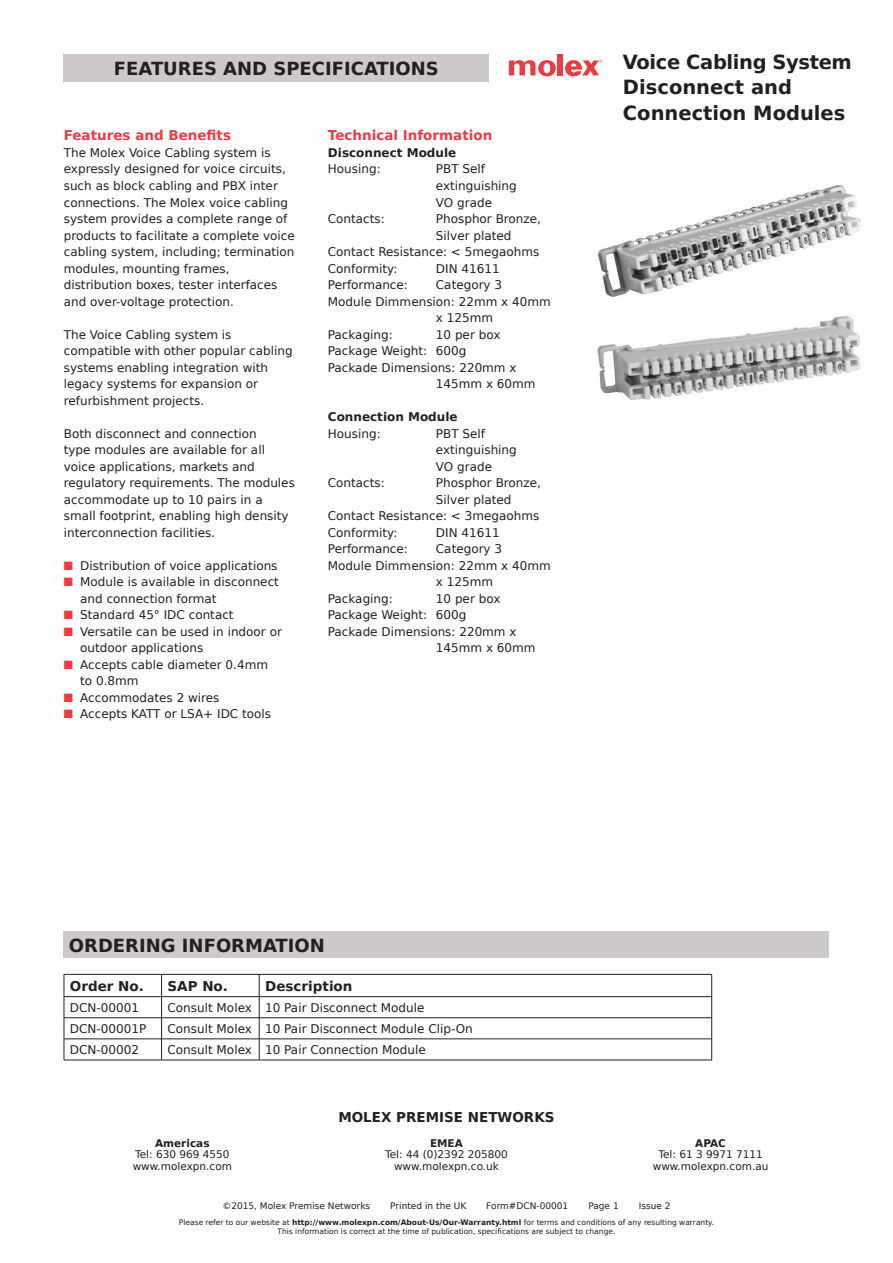
<style>
.page{position:relative;width:893px;height:1263px;background:#fff}
.page>*{position:absolute;margin:0;border:0;box-sizing:border-box;transform-origin:0 0}
.t1{font:700 19.5px/25.5px "Bitstream Vera Sans";color:#231f20}
.t2{font:700 18px "Bitstream Vera Sans";color:#231f20}
.t3{font:700 13.5px "Bitstream Vera Sans";color:#231f20}
.t4{font:700 13.5px "Bitstream Vera Sans";color:#ee3a41}
.t5{font:12px/16.5px "Bitstream Vera Sans";color:#231f20}
.t6{font:700 12px "Bitstream Vera Sans";color:#231f20}
.t7{font:10.5px "Bitstream Vera Sans";color:#231f20}
.t8{font:700 10.5px "Bitstream Vera Sans";color:#231f20}
.t9{font:9px "Bitstream Vera Sans";color:#231f20}
.t10{font:7.5px/9px "Bitstream Vera Sans";color:#231f20;text-align:center}
.s1{color:#ee3a41}
.s2{font-weight:700}
</style>
<div class="page">
<hr style="left:64px;top:974px;width:98px;height:1px;background:#231f20">
<hr style="left:162px;top:974px;width:97px;height:1px;background:#231f20">
<hr style="left:259px;top:974px;width:453px;height:1px;background:#231f20">
<hr style="left:64px;top:996px;width:98px;height:1px;background:#231f20">
<hr style="left:162px;top:996px;width:97px;height:1px;background:#231f20">
<hr style="left:259px;top:996px;width:453px;height:1px;background:#231f20">
<hr style="left:64px;top:1017px;width:98px;height:1px;background:#231f20">
<hr style="left:162px;top:1017px;width:97px;height:1px;background:#231f20">
<hr style="left:259px;top:1017px;width:453px;height:1px;background:#231f20">
<hr style="left:64px;top:1038px;width:98px;height:1px;background:#231f20">
<svg style="left:64px;top:974px;width:1px;height:86px"></svg>
<hr style="left:162px;top:1038px;width:97px;height:1px;background:#231f20">
<svg style="left:161px;top:974px;width:1px;height:86px"></svg>
<hr style="left:259px;top:1038px;width:453px;height:1px;background:#231f20">
<svg style="left:259px;top:974px;width:1px;height:86px"></svg>
<svg style="left:711px;top:974px;width:1px;height:86px"></svg>
<hr style="left:64px;top:1060px;width:98px;height:1px;background:#231f20">
<hr style="left:162px;top:1060px;width:97px;height:1px;background:#231f20">
<hr style="left:259px;top:1060px;width:453px;height:1px;background:#231f20">
<div style="left:64px;top:54px;width:425px;height:27px;background:#cdc9c8"></div>
<div style="left:557px;top:54px;width:6px;height:21px;background:#ee3a41"></div>
<svg style="left:509px;top:60px;width:47px;height:16px"></svg>
<svg style="left:565px;top:60px;width:37px;height:16px"></svg>
<div style="left:64px;top:931px;width:765px;height:27px;background:#cdc9c8"></div>
<img style="left:597px;top:316px;width:263px;height:85px">
<img style="left:598px;top:185px;width:263px;height:113px">
<p class="t2" style="left:114px;top:58px;width:326px">FEATURES AND SPECIFICATIONS</p>
<p class="t1" style="left:623px;top:49px;width:230px">Voice Cabling System<br>Disconnect and<br>Connection Modules</p>
<p class="t4" style="left:64px;top:128px;width:169px">Features and Benefits</p>
<p class="t5" style="left:64px;top:145px;width:233px">The Molex Voice Cabling system is expressly designed for voice circuits, such as block cabling and PBX inter connections. The Molex voice cabling system provides a complete range of products to facilitate a complete voice cabling system, including; termination modules, mounting frames, distribution boxes, tester interfaces and over-voltage protection.</p>
<p class="t5" style="left:64px;top:326px;width:230px">The Voice Cabling system is compatible with other popular cabling systems enabling integration with legacy systems for expansion or refurbishment projects.</p>
<p class="t5" style="left:64px;top:425px;width:233px">Both disconnect and connection<br>type modules are available for all voice applications, markets and regulatory requirements. The modules accommodate up to 10 pairs in a small footprint, enabling high density interconnection facilities.</p>
<p class="t5" style="left:64px;top:557px;width:215px"><span class="s1">■</span> Distribution of voice applications</p>
<p class="t5" style="left:80px;top:574px;width:200px;text-indent:-16px"><span class="s1">■</span> Module is available in disconnect and connection format</p>
<p class="t5" style="left:64px;top:607px;width:171px"><span class="s1">■</span> Standard 45° IDC contact</p>
<p class="t5" style="left:80px;top:623px;width:203px;text-indent:-16px"><span class="s1">■</span> Versatile can be used in indoor or outdoor applications</p>
<p class="t5" style="left:64px;top:656px;width:206px"><span class="s1">■</span> Accepts cable diameter 0.4mm</p>
<p class="t5" style="left:80px;top:673px;width:60px">to 0.8mm</p>
<p class="t5" style="left:64px;top:689px;width:157px"><span class="s1">■</span> Accommodates 2 wires</p>
<p class="t5" style="left:64px;top:706px;width:209px"><span class="s1">■</span> Accepts KATT or LSA+ IDC tools</p>
<p class="t4" style="left:328px;top:128px;width:166px">Technical Information</p>
<p class="t6" style="left:328px;top:146px;width:130px">Disconnect Module</p>
<p class="t5" style="left:328px;top:161px;width:54px">Housing:</p>
<p class="t5" style="left:436px;top:161px;width:51px">PBT Self</p>
<p class="t5" style="left:436px;top:178px;width:82px">extinguishing</p>
<p class="t5" style="left:436px;top:194px;width:58px">VO grade</p>
<p class="t5" style="left:328px;top:211px;width:58px">Contacts:</p>
<p class="t5" style="left:436px;top:211px;width:107px">Phosphor Bronze,<br>Silver plated</p>
<p class="t5" style="left:328px;top:244px;width:213px">Contact Resistance: &lt; 5megaohms</p>
<p class="t5" style="left:328px;top:260px;width:71px">Conformity:</p>
<p class="t5" style="left:436px;top:260px;width:65px">DIN 41611</p>
<p class="t5" style="left:328px;top:277px;width:82px">Performance:</p>
<p class="t5" style="left:436px;top:277px;width:68px">Category 3</p>
<p class="t5" style="left:328px;top:293px;width:224px">Module Dimmension: 22mm x 40mm</p>
<p class="t5" style="left:436px;top:310px;width:59px">x 125mm</p>
<p class="t5" style="left:328px;top:326px;width:66px">Packaging:</p>
<p class="t5" style="left:436px;top:326px;width:66px">10 per box</p>
<p class="t5" style="left:328px;top:343px;width:140px">Package Weight: 600g</p>
<p class="t5" style="left:436px;top:359px;width:101px;text-indent:-108px">Packade Dimensions: 220mm x<br>145mm x 60mm</p>
<p class="t6" style="left:328px;top:410px;width:131px">Connection Module</p>
<p class="t5" style="left:328px;top:425px;width:54px">Housing:</p>
<p class="t5" style="left:436px;top:425px;width:51px">PBT Self</p>
<p class="t5" style="left:436px;top:442px;width:82px">extinguishing</p>
<p class="t5" style="left:436px;top:458px;width:58px">VO grade</p>
<p class="t5" style="left:328px;top:475px;width:58px">Contacts:</p>
<p class="t5" style="left:436px;top:475px;width:107px">Phosphor Bronze,<br>Silver plated</p>
<p class="t5" style="left:328px;top:508px;width:213px">Contact Resistance: &lt; 3megaohms</p>
<p class="t5" style="left:328px;top:524px;width:71px">Conformity:</p>
<p class="t5" style="left:436px;top:524px;width:65px">DIN 41611</p>
<p class="t5" style="left:328px;top:541px;width:82px">Performance:</p>
<p class="t5" style="left:436px;top:541px;width:68px">Category 3</p>
<p class="t5" style="left:328px;top:557px;width:224px">Module Dimmension: 22mm x 40mm</p>
<p class="t5" style="left:436px;top:574px;width:59px">x 125mm</p>
<p class="t5" style="left:328px;top:590px;width:66px">Packaging:</p>
<p class="t5" style="left:436px;top:590px;width:66px">10 per box</p>
<p class="t5" style="left:328px;top:607px;width:140px">Package Weight: 600g</p>
<p class="t5" style="left:436px;top:623px;width:101px;text-indent:-108px">Packade Dimensions: 220mm x<br>145mm x 60mm</p>
<p class="t2" style="left:69px;top:935px;width:258px">ORDERING INFORMATION</p>
<p class="t3" style="left:70px;top:978px;width:76px">Order No.</p>
<p class="t3" style="left:168px;top:978px;width:62px">SAP No.</p>
<p class="t3" style="left:265px;top:978px;width:89px">Description</p>
<p class="t5" style="left:70px;top:999px;width:71px">DCN-00001</p>
<p class="t5" style="left:168px;top:999px;width:86px">Consult Molex</p>
<p class="t5" style="left:265px;top:999px;width:161px">10 Pair Disconnect Module</p>
<p class="t5" style="left:70px;top:1020px;width:78px">DCN-00001P</p>
<p class="t5" style="left:168px;top:1020px;width:86px">Consult Molex</p>
<p class="t5" style="left:265px;top:1020px;width:209px">10 Pair Disconnect Module Clip-On</p>
<p class="t5" style="left:70px;top:1041px;width:71px">DCN-00002</p>
<p class="t5" style="left:168px;top:1041px;width:86px">Consult Molex</p>
<p class="t5" style="left:265px;top:1041px;width:162px">10 Pair Connection Module</p>
<p class="t8" style="left:155px;top:1137px;width:56px">Americas</p>
<p class="t7" style="left:135px;top:1148px;width:96px">Tel: 630 969 4550</p>
<p class="t7" style="left:133px;top:1160px;width:101px">www.molexpn.com</p>
<p class="t3" style="left:338px;top:1110px;width:218px">MOLEX PREMISE NETWORKS</p>
<p class="t8" style="left:430px;top:1137px;width:34px">EMEA</p>
<p class="t7" style="left:385px;top:1148px;width:124px">Tel: 44 (0)2392 205800</p>
<p class="t7" style="left:394px;top:1160px;width:106px">www.molexpn.co.uk</p>
<p class="t8" style="left:695px;top:1137px;width:32px">APAC</p>
<p class="t7" style="left:658px;top:1148px;width:106px">Tel: 61 3 9971 7111</p>
<p class="t7" style="left:653px;top:1160px;width:117px">www.molexpn.com.au</p>
<p class="t9" style="left:222px;top:1201px;width:149px">©2015, Molex Premise Networks</p>
<p class="t9" style="left:390px;top:1201px;width:78px">Printed in the UK</p>
<p class="t9" style="left:486px;top:1201px;width:83px">Form#DCN-00001</p>
<p class="t9" style="left:588px;top:1201px;width:32px">Page 1</p>
<p class="t9" style="left:639px;top:1201px;width:33px">Issue 2</p>
<p class="t10" style="left:179px;top:1218px;width:537px">Please refer to our website at <span class="s2">http://www.molexpn.com/About-Us/Our-Warranty.html</span> for terms and conditions of any resulting warranty.<br>This information is correct at the time of publication, specifications are subject to change.</p>
</div>
